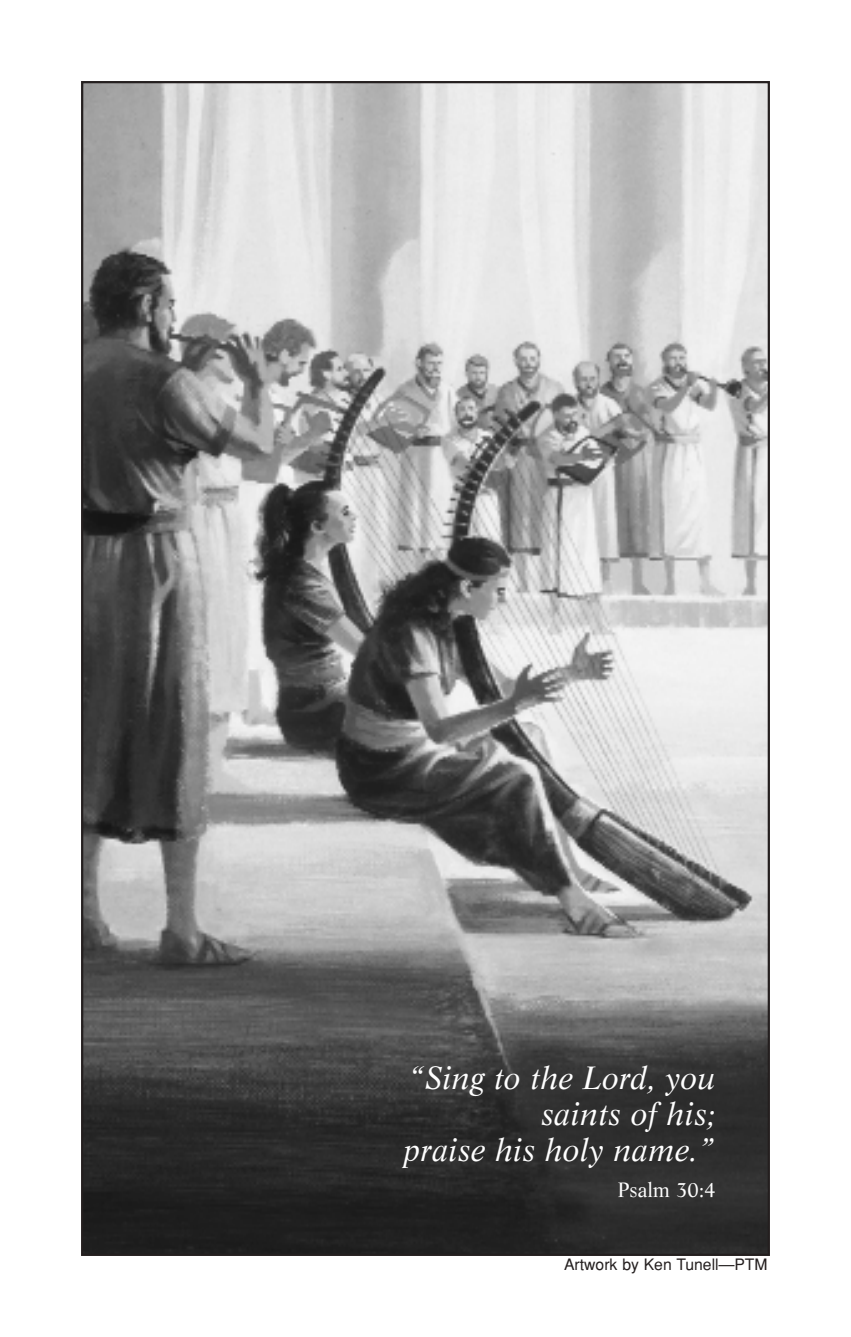
<style>
.page{position:relative;width:851px;height:1337px;background:#fff}
.page>*{position:absolute;margin:0;border:0;box-sizing:border-box;transform-origin:0 0}
.t1{font:italic 31.5px/36px "Life";color:#fff;text-align:right}
.t2{font:20.25px "Life";color:#fff}
.t3{font:15.75px "Helvetica";color:#241f1f}
</style>
<div class="page">
<img style="left:84px;top:84px;width:683px;height:1169px">
<p class="t1" style="left:403px;top:1062px;width:313px">“Sing to the Lord, you saints of his;<br>praise his holy name.”</p>
<p class="t2" style="left:618px;top:1181px;width:99px">Psalm 30:4</p>
<p class="t3" style="left:564px;top:1258px;width:205px">Artwork by Ken Tunell—PTM</p>
</div>
